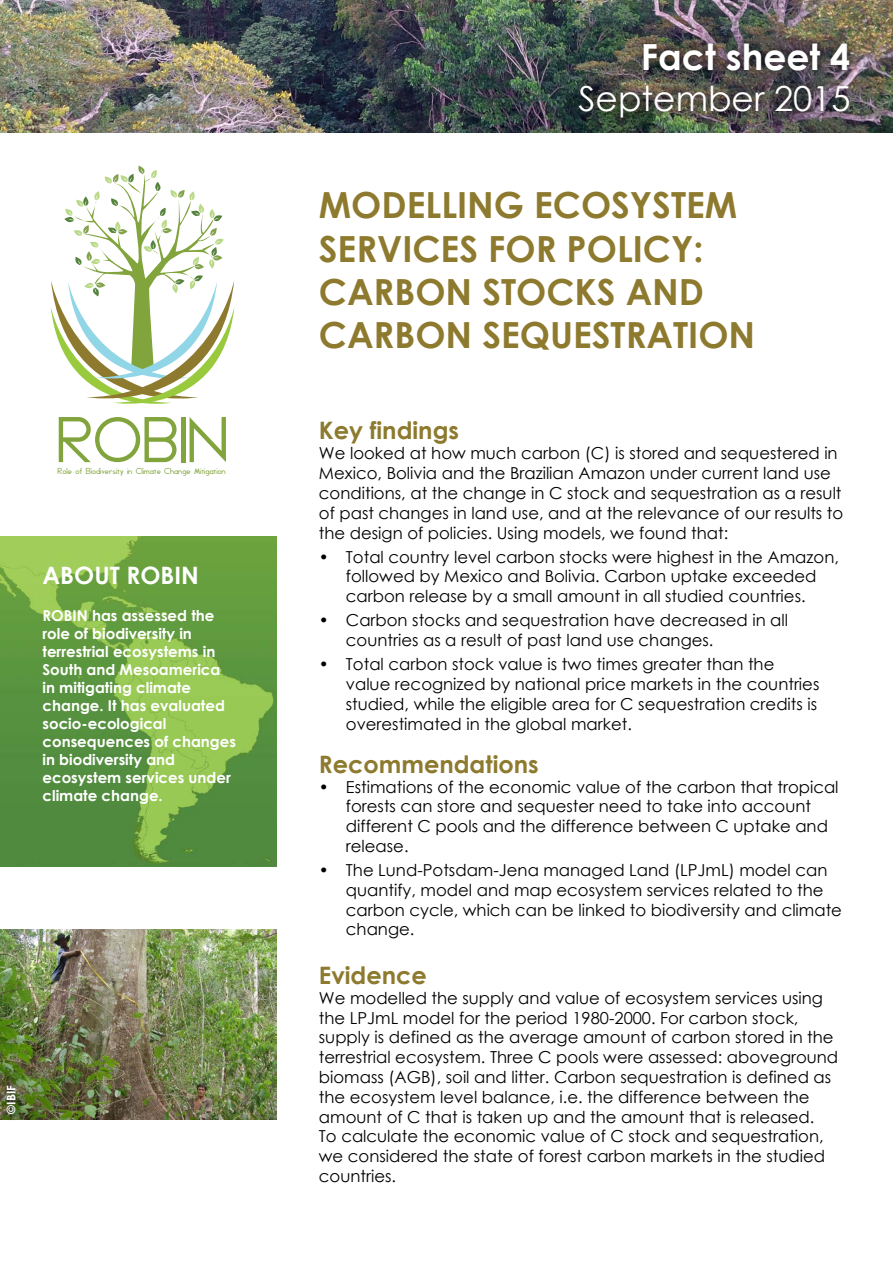
<style>
.page{position:relative;width:893px;height:1263px;background:#fff}
.page>*{position:absolute;margin:0;border:0;box-sizing:border-box;transform-origin:0 0}
.t1{font:59.55px "Geddes";color:#81a43c}
.t2{font:700 36px/43.2px "Century Gothic";color:#8d7a2e}
.t3{font:700 36px "Century Gothic";color:#fff}
.t4{font:34.5px "Century Gothic";color:#fff}
.t5{font:700 24px "Century Gothic";color:#8d7a2e}
.t6{font:700 24px "Century Gothic";color:#fff}
.t7{font:16.5px/19.8px "Century Gothic";color:#000}
.t8{font:700 15px/18px "Century Gothic";color:#fff}
.t9{font:700 12px "Century Gothic";color:#fff}
.t10{font:8.1px "Geddes";color:#81a43c}
</style>
<div class="page">
<img style="left:0;top:930px;width:276px;height:189px">
<img style="left:0;top:536px;width:276px;height:330px">
<img style="left:0;top:0;width:893px;height:133px">
<svg style="left:51px;top:166px;width:183px;height:238px"></svg>
<div style="left:569px;top:33px;width:288px;height:93px;background:#000;opacity:.75"></div>
<div style="left:0;top:1078px;width:24px;height:46px;background:#000;opacity:.75"></div>
<h1 class="t1" style="left:59px;top:402px;width:173px">ROBIN</h1>
<p class="t10" style="left:58px;top:465px;width:170px">Role of Biodiversity in Climate Change Mitigation</p>
<h3 class="t6" style="left:43px;top:557px;width:99px">About ROBIN</h3>
<p class="t8" style="left:43px;top:606px;width:10px">ROBIN</p>
<p class="t8" style="left:43px;top:606px;width:195px;text-indent:50px">has assessed the role of biodiversity in terrestrial ecosystems in<br>South and Mesoamerica in mitigating climate change. It has evaluated socio-ecological consequences of changes in biodiversity and ecosystem services under climate change.</p>
<p class="t9" style="left:2px;top:1113px;width:28px;rotate:-90deg">©IBIF</p>
<h2 class="t3" style="left:641px;top:29px;width:211px">Fact sheet 4</h2>
<h3 class="t4" style="left:578px;top:74px;width:273px">September 2015</h3>
<h2 class="t2" style="left:319px;top:182px;width:438px">modelling ecosystem services for policy: carbon stocks and carbon sequestration</h2>
<h3 class="t5" style="left:319px;top:413px;width:142px">Key findings</h3>
<p class="t7" style="left:319px;top:443px;width:526px">We looked at how much carbon (C) is stored and sequestered in Mexico, Bolivia and the Brazilian Amazon under current land use conditions, at the change in C stock and sequestration as a result of past changes in land use, and at the relevance of our results to the design of policies. Using models, we found that:</p>
<p class="t7" style="left:319px;top:546px;width:522px;text-align:center">• Total country level carbon stocks were highest in the Amazon, followed by Mexico and Bolivia. Carbon uptake exceeded carbon release by a small amount in all studied countries.</p>
<p class="t7" style="left:346px;top:610px;width:444px;text-indent:-27px">• Carbon stocks and sequestration have decreased in all countries as a result of past land use changes.</p>
<p class="t7" style="left:346px;top:654px;width:475px;text-indent:-27px">• Total carbon stock value is two times greater than the value recognized by national price markets in the countries studied, while the eligible area for C sequestration credits is overestimated in the global market.</p>
<h3 class="t5" style="left:319px;top:746px;width:221px">Recommendations</h3>
<p class="t7" style="left:346px;top:776px;width:494px;text-indent:-27px">• Estimations of the economic value of the carbon that tropical forests can store and sequester need to take into account different C pools and the difference between C uptake and release.</p>
<p class="t7" style="left:346px;top:860px;width:498px;text-indent:-27px">• The Lund-Potsdam-Jena managed Land (LPJmL) model can quantify, model and map ecosystem services related to the carbon cycle, which can be linked to biodiversity and climate change.</p>
<h3 class="t5" style="left:319px;top:957px;width:109px">Evidence</h3>
<p class="t7" style="left:319px;top:988px;width:521px">We modelled the supply and value of ecosystem services using the LPJmL model for the period 1980-2000. For carbon stock, supply is defined as the average amount of carbon stored in the terrestrial ecosystem. Three C pools were assessed: aboveground biomass (AGB), soil and litter. Carbon sequestration is defined as the ecosystem level balance, i.e. the difference between the amount of C that is taken up and the amount that is released.<br>To calculate the economic value of C stock and sequestration, we considered the state of forest carbon markets in the studied countries.</p>
</div>
